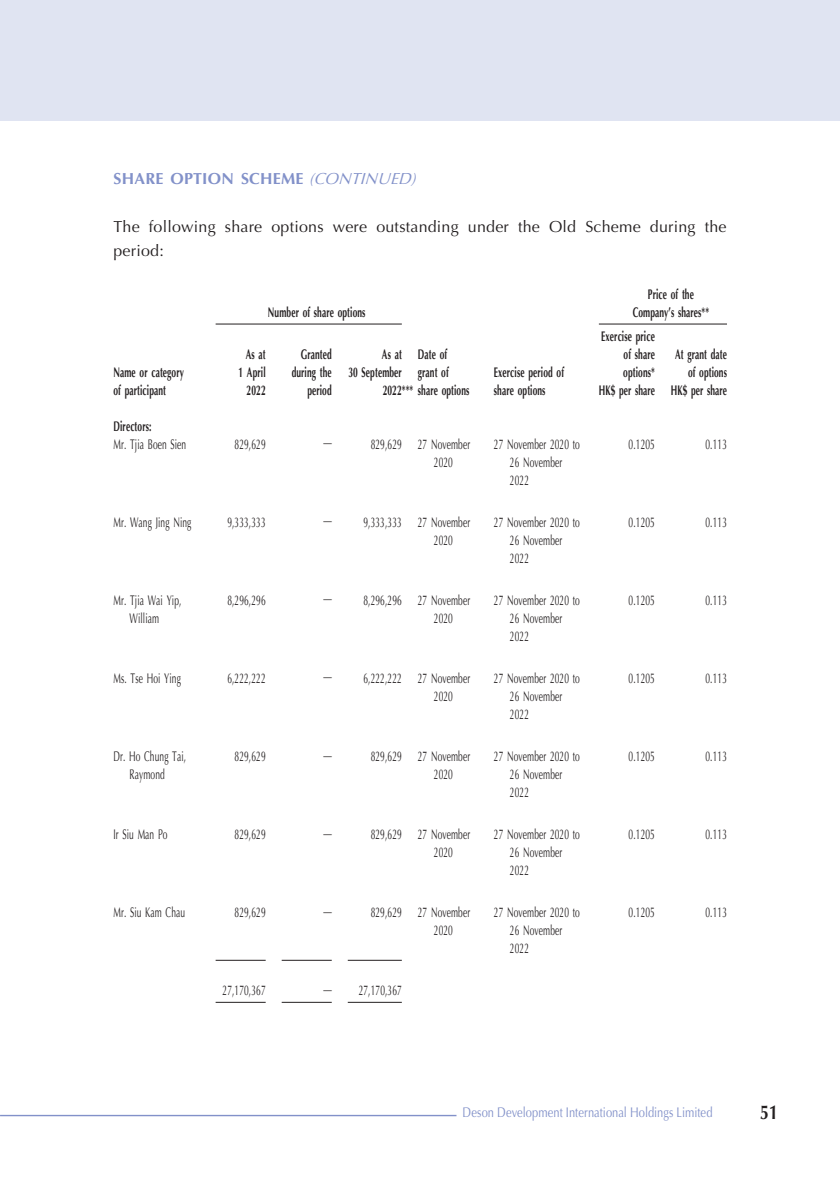
<style>
.page{position:relative;width:840px;height:1191px;background:#fff}
.page>*{position:absolute;margin:0;border:0;box-sizing:border-box;transform-origin:0 0}
.t1{font:700 20px "Optima";color:#231f20;scale:.8 1}
._01_Body_Text{font:16px/24px "Optima";letter-spacing:.015em;color:#231f20}
._03_H1{font:700 16px "Optima";letter-spacing:.015em;color:#8291c9}
._15_Table_Stub{font:14px/18px "Optima";letter-spacing:.015em;color:#231f20;text-align:center;scale:.6 1}
._01_Body_Text-2{font:700 14px/18px "Optima";letter-spacing:.015em;color:#231f20;text-align:right;scale:.6 1}
._01_Body_Text-3{font:14px "Optima";letter-spacing:.015em;color:#231f20;scale:.6 1}
.t2{font:14px "Optima";letter-spacing:.005em;color:#8291c9;scale:.79 1}
.s1{font-weight:400;font-style:italic}
</style>
<div class="page">
<div style="left:0;top:0;width:839px;height:121px;background:#e0e4f2"></div>
<hr style="left:0;top:1114px;width:456px;height:2px;background:#8291c9">
<hr style="left:215px;top:323px;width:186px;height:1px;background:#231f20">
<hr style="left:598px;top:323px;width:128px;height:1px;background:#231f20">
<hr style="left:215px;top:959px;width:50px;height:1px;background:#231f20">
<hr style="left:281px;top:959px;width:50px;height:1px;background:#231f20">
<hr style="left:347px;top:959px;width:54px;height:1px;background:#231f20">
<hr style="left:215px;top:1001px;width:50px;height:1px;background:#231f20">
<hr style="left:281px;top:1001px;width:50px;height:1px;background:#231f20">
<hr style="left:347px;top:1001px;width:54px;height:1px;background:#231f20">
<p class="_03_H1" style="left:113px;top:170px;width:308px">SHARE OPTION SCHEME <span class="s1">(CONTINUED)</span></p>
<p class="_01_Body_Text" style="left:113px;top:215px;width:614px">The following share options were outstanding under the Old Scheme during the period:</p>
<p class="_01_Body_Text-2" style="left:113px;top:363px;width:119px;text-align:left">Name or category of participant</p>
<p class="_01_Body_Text-2" style="left:268px;top:303px;width:164px">Number of share options</p>
<p class="_01_Body_Text-2" style="left:417px;top:345px;width:50px">Date of</p>
<p class="_01_Body_Text-2" style="left:417px;top:363px;width:53px">grant of</p>
<p class="_01_Body_Text-2" style="left:493px;top:363px;width:118px">Exercise period of</p>
<p class="_01_Body_Text-2" style="left:493px;top:381px;width:88px">share options</p>
<p class="_01_Body_Text-2" style="left:238px;top:345px;width:47px;text-align:center">As at<br>1 April<br>2022</p>
<p class="_01_Body_Text-2" style="left:291px;top:345px;width:68px">Granted during the period</p>
<p class="_01_Body_Text-2" style="left:382px;top:345px;width:35px">As at</p>
<p class="_01_Body_Text-2" style="left:348px;top:363px;width:90px">30 September</p>
<p class="_01_Body_Text-2" style="left:382px;top:381px;width:146px">2022*** share options</p>
<p class="_01_Body_Text-2" style="left:632px;top:285px;width:129px;text-align:center">Price of the<br>Company’s shares**</p>
<p class="_01_Body_Text-2" style="left:598px;top:327px;width:95px">Exercise price of share options*<br>HK$ per share</p>
<p class="_01_Body_Text-2" style="left:670px;top:345px;width:95px">At grant date of options<br>HK$ per share</p>
<p class="_01_Body_Text-2" style="left:113px;top:417px;width:65px">Directors:</p>
<p class="_15_Table_Stub" style="left:113px;top:435px;width:123px">Mr. Tjia Boen Sien</p>
<p class="_01_Body_Text-3" style="left:234px;top:436px;width:53px">829,629</p>
<p class="_01_Body_Text-3" style="left:323px;top:434px;width:15px">—</p>
<p class="_01_Body_Text-3" style="left:370px;top:436px;width:53px">829,629</p>
<p class="_15_Table_Stub" style="left:417px;top:435px;width:89px">27 November<br>2020</p>
<p class="_15_Table_Stub" style="left:509px;top:435px;width:118px;text-align:left;text-indent:-16px">27 November 2020 to<br>26 November<br>2022</p>
<p class="_01_Body_Text-3" style="left:628px;top:436px;width:45px">0.1205</p>
<p class="_01_Body_Text-3" style="left:705px;top:436px;width:37px">0.113</p>
<p class="_15_Table_Stub" style="left:113px;top:513px;width:131px">Mr. Wang Jing Ning</p>
<p class="_01_Body_Text-3" style="left:227px;top:514px;width:65px">9,333,333</p>
<p class="_01_Body_Text-3" style="left:323px;top:512px;width:15px">—</p>
<p class="_01_Body_Text-3" style="left:363px;top:514px;width:65px">9,333,333</p>
<p class="_15_Table_Stub" style="left:417px;top:513px;width:89px">27 November<br>2020</p>
<p class="_15_Table_Stub" style="left:509px;top:513px;width:118px;text-align:left;text-indent:-16px">27 November 2020 to<br>26 November<br>2022</p>
<p class="_01_Body_Text-3" style="left:628px;top:514px;width:45px">0.1205</p>
<p class="_01_Body_Text-3" style="left:705px;top:514px;width:37px">0.113</p>
<p class="_15_Table_Stub" style="left:113px;top:591px;width:115px">Mr. Tjia Wai Yip,<br>William</p>
<p class="_01_Body_Text-3" style="left:227px;top:592px;width:65px">8,296,296</p>
<p class="_01_Body_Text-3" style="left:323px;top:590px;width:15px">—</p>
<p class="_01_Body_Text-3" style="left:363px;top:592px;width:65px">8,296,296</p>
<p class="_15_Table_Stub" style="left:417px;top:591px;width:89px">27 November<br>2020</p>
<p class="_15_Table_Stub" style="left:509px;top:591px;width:118px;text-align:left;text-indent:-16px">27 November 2020 to<br>26 November<br>2022</p>
<p class="_01_Body_Text-3" style="left:628px;top:592px;width:45px">0.1205</p>
<p class="_01_Body_Text-3" style="left:705px;top:592px;width:37px">0.113</p>
<p class="_15_Table_Stub" style="left:113px;top:669px;width:114px">Ms. Tse Hoi Ying</p>
<p class="_01_Body_Text-3" style="left:227px;top:670px;width:65px">6,222,222</p>
<p class="_01_Body_Text-3" style="left:323px;top:668px;width:15px">—</p>
<p class="_01_Body_Text-3" style="left:363px;top:670px;width:65px">6,222,222</p>
<p class="_15_Table_Stub" style="left:417px;top:669px;width:89px">27 November<br>2020</p>
<p class="_15_Table_Stub" style="left:509px;top:669px;width:118px;text-align:left;text-indent:-16px">27 November 2020 to<br>26 November<br>2022</p>
<p class="_01_Body_Text-3" style="left:628px;top:670px;width:45px">0.1205</p>
<p class="_01_Body_Text-3" style="left:705px;top:670px;width:37px">0.113</p>
<p class="_15_Table_Stub" style="left:113px;top:747px;width:123px">Dr. Ho Chung Tai,<br>Raymond</p>
<p class="_01_Body_Text-3" style="left:234px;top:748px;width:53px">829,629</p>
<p class="_01_Body_Text-3" style="left:323px;top:746px;width:15px">—</p>
<p class="_01_Body_Text-3" style="left:370px;top:748px;width:53px">829,629</p>
<p class="_15_Table_Stub" style="left:417px;top:747px;width:89px">27 November<br>2020</p>
<p class="_15_Table_Stub" style="left:509px;top:747px;width:118px;text-align:left;text-indent:-16px">27 November 2020 to<br>26 November<br>2022</p>
<p class="_01_Body_Text-3" style="left:628px;top:748px;width:45px">0.1205</p>
<p class="_01_Body_Text-3" style="left:705px;top:748px;width:37px">0.113</p>
<p class="_15_Table_Stub" style="left:113px;top:825px;width:91px">Ir Siu Man Po</p>
<p class="_01_Body_Text-3" style="left:234px;top:826px;width:53px">829,629</p>
<p class="_01_Body_Text-3" style="left:323px;top:824px;width:15px">—</p>
<p class="_01_Body_Text-3" style="left:370px;top:826px;width:53px">829,629</p>
<p class="_15_Table_Stub" style="left:417px;top:825px;width:89px">27 November<br>2020</p>
<p class="_15_Table_Stub" style="left:509px;top:825px;width:118px;text-align:left;text-indent:-16px">27 November 2020 to<br>26 November<br>2022</p>
<p class="_01_Body_Text-3" style="left:628px;top:826px;width:45px">0.1205</p>
<p class="_01_Body_Text-3" style="left:705px;top:826px;width:37px">0.113</p>
<p class="_15_Table_Stub" style="left:113px;top:903px;width:121px">Mr. Siu Kam Chau</p>
<p class="_01_Body_Text-3" style="left:234px;top:904px;width:53px">829,629</p>
<p class="_01_Body_Text-3" style="left:323px;top:902px;width:15px">—</p>
<p class="_01_Body_Text-3" style="left:370px;top:904px;width:53px">829,629</p>
<p class="_15_Table_Stub" style="left:417px;top:903px;width:89px">27 November<br>2020</p>
<p class="_15_Table_Stub" style="left:509px;top:903px;width:118px;text-align:left;text-indent:-16px">27 November 2020 to<br>26 November<br>2022</p>
<p class="_01_Body_Text-3" style="left:628px;top:904px;width:45px">0.1205</p>
<p class="_01_Body_Text-3" style="left:705px;top:904px;width:37px">0.113</p>
<p class="_01_Body_Text-3" style="left:222px;top:982px;width:73px">27,170,367</p>
<p class="_01_Body_Text-3" style="left:323px;top:980px;width:15px">—</p>
<p class="_01_Body_Text-3" style="left:358px;top:982px;width:73px">27,170,367</p>
<p class="t2" style="left:462px;top:1104px;width:318px">Deson Development International Holdings Limited</p>
<h1 class="t1" style="left:759px;top:1100px;width:24px">51</h1>
</div>
